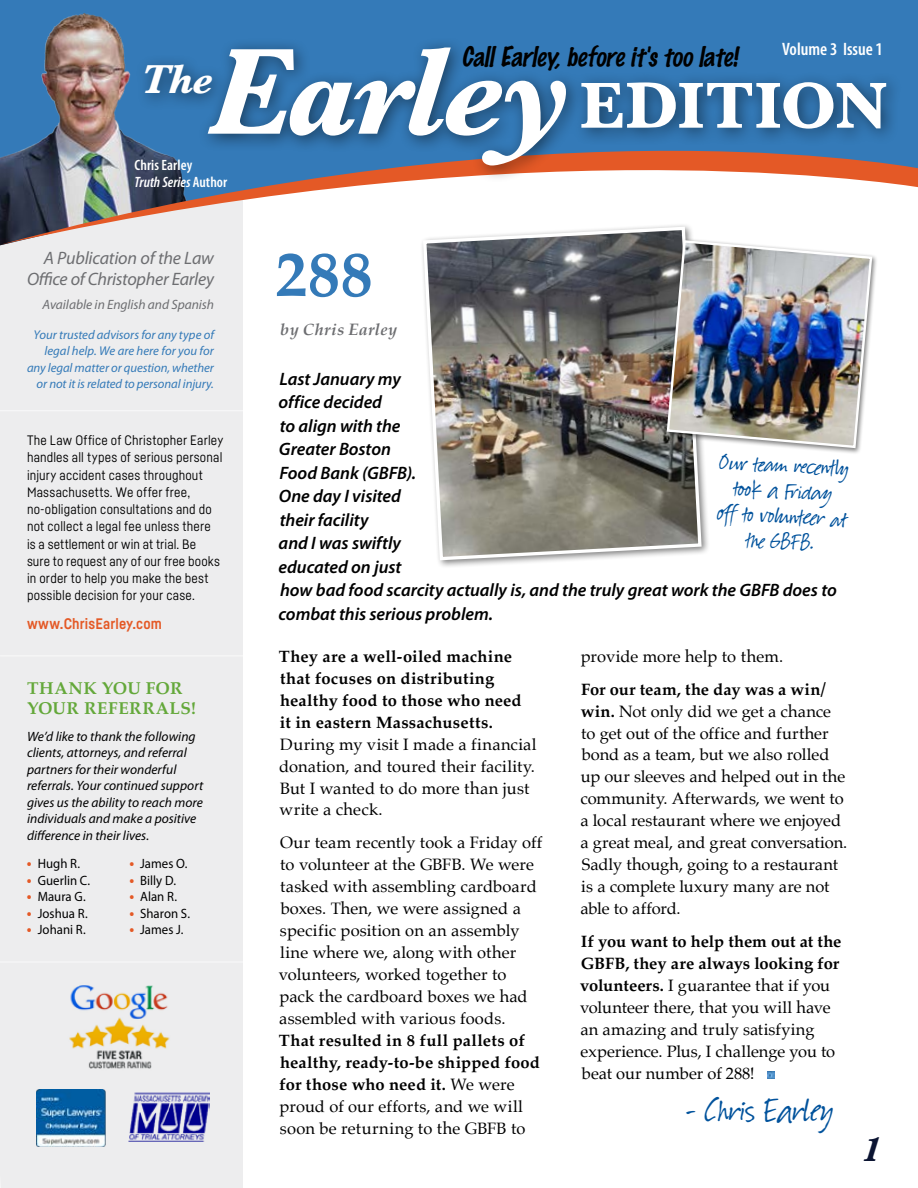
<style>
.page{position:relative;width:918px;height:1188px;background:#fff}
.page>*{position:absolute;margin:0;border:0;box-sizing:border-box;transform-origin:0 0}
.t1{font:700 67.5px "Baskerville";letter-spacing:-.01em;color:#fff}
.t2{font:700 64.5px "Palatino";color:#347ab8}
.t3{font:italic 700 42px "Baskerville";color:#fff}
.t4{font:39px "Suomi Hand Script";letter-spacing:.005em;color:#00529c}
.t5{font:italic 700 35.25px "Baskerville";color:#0b1432}
.t6{font:27px/25.5px "Suomi Hand Script";color:#00529c;text-align:center}
.t7{font:italic 100 24.75px "Marker Felt";color:#000}
.t8{font:italic 600 18px/23.4px "Myriad Pro";letter-spacing:-.005em;color:#000}
.t9{font:italic 18px/21px "Myriad Pro";letter-spacing:-.015em;color:#6d6e71;text-align:right}
.t10{font:600 condensed 18px "Myriad Pro";letter-spacing:-.005em;color:#fff}
.t11{font:700 17.25px/19.5px "Palatino";letter-spacing:.025em;color:#64a83a}
.t12{font:16.5px/21.9px "Palatino";color:#000}
.t13{font:700 16.5px/21.9px "Palatino";letter-spacing:.015em;color:#000}
.t14{font:italic 700 16.5px "Palatino";letter-spacing:.02em;color:#6d6e71}
.t15{font:600 condensed 15px/16.5px "Myriad Pro";letter-spacing:.005em;color:#fff}
.t16{font:700 15px "Fabrikat";letter-spacing:.01em;color:#e45926}
.t17{font:13.5px/17.2px "Fabrikat";letter-spacing:.01em;color:#000}
.t18{font:italic 13.5px/16.5px "Myriad Pro";color:#000}
.t19{font:13.5px "Myriad Pro";color:#000;scale:.95 1}
.t20{font:italic 13.5px "Myriad Pro";letter-spacing:-.005em;color:#6d6e71}
.t21{font:italic 12.75px/16.5px "Myriad Pro";letter-spacing:-.005em;color:#347ab8;text-align:right}
.s1{font-style:italic;font-size:127.5px}
.s2{font-style:italic}
.s3{font-weight:700;font-size:15px;color:#e45926}
.s4{font-weight:400}
.s5{font-weight:700}
</style>
<div class="page">
<div style="left:0;top:245px;width:243px;height:943px;background:#ededee"></div>
<div style="left:0;top:0;width:918px;height:93px;background:#347ab8"></div>
<hr style="left:0;top:410px;width:246px;height:1px;background:#fff">
<hr style="left:0;top:961px;width:245px;height:2px;background:#fff">
<hr style="left:0;top:655px;width:245px;height:1px;background:#fff">
<img style="left:0;top:13px;width:203px;height:80px">
<svg style="left:0;top:93px;width:918px;height:152px"></svg>
<div style="left:134px;top:36px;width:770px;height:147px;background:#000;opacity:.5"></div>
<img style="left:39px;top:961px;width:163px;height:131px">
<img style="left:128px;top:1093px;width:81px;height:48px">
<img style="left:36px;top:1089px;width:70px;height:58px">
<svg style="left:767px;top:1072px;width:8px;height:7px"></svg>
<div style="left:419px;top:223px;width:291px;height:346px;background:#000;opacity:.5"></div>
<img style="left:421px;top:225px;width:282px;height:337px">
<div style="left:664px;top:238px;width:215px;height:216px;background:#000;opacity:.5"></div>
<img style="left:665px;top:239px;width:209px;height:210px">
<p class="t10" style="left:782px;top:39px;width:102px">Volume 3 Issue 1</p>
<h3 class="t7" style="left:462px;top:37px;width:284px">CallEarley,beforeit'stoolate!</h3>
<h1 class="t1" style="left:208px;top:59px;width:682px"><span class="s1">Earley</span> EDITION</h1>
<h3 class="t3" style="left:141px;top:50px;width:73px">The</h3>
<p class="t15" style="left:135px;top:157px;width:94px">Chris Earley<br><span class="s2">Truth Series</span> Author</p>
<p class="t9" style="left:27px;top:247px;width:188px">A Publication of the Law<br>Office of Christopher Earley</p>
<p class="t20" style="left:43px;top:297px;width:173px">Available in English and Spanish</p>
<p class="t21" style="left:27px;top:326px;width:188px">Your trusted advisors for any type of legal help. We are here for you for any legal matter or question, whether or not it is related to personal injury.</p>
<p class="t17" style="left:27px;top:431px;width:198px">The Law Office of Christopher Earley handles all types of serious personal injury accident cases throughout Massachusetts. We offer free, no-obligation consultations and do not collect a legal fee unless there<br>is a settlement or win at trial. Be<br>sure to request any of our free books in order to help you make the best possible decision for your case.</p>
<p class="t16" style="left:27px;top:615px;width:136px">www.ChrisEarley.com</p>
<p class="t11" style="left:27px;top:678px;width:170px">THANK YOU FOR<br>YOUR REFERRALS!</p>
<p class="t18" style="left:27px;top:728px;width:178px">We’d like to thank the following clients, attorneys, and referral partners for their wonderful referrals. Your continued support gives us the ability to reach more individuals and make a positive difference in their lives.</p>
<p class="t19" style="left:27px;top:855px;width:58px"><span class="s3">•</span> Hugh R.</p>
<p class="t19" style="left:27px;top:872px;width:68px"><span class="s3">•</span> Guerlin C.</p>
<p class="t19" style="left:27px;top:888px;width:63px"><span class="s3">•</span> Maura G.</p>
<p class="t19" style="left:27px;top:905px;width:66px"><span class="s3">•</span> Joshua R.</p>
<p class="t19" style="left:27px;top:921px;width:63px"><span class="s3">•</span> Johani R.</p>
<p class="t19" style="left:129px;top:855px;width:63px"><span class="s3">•</span> James O.</p>
<p class="t19" style="left:129px;top:872px;width:51px"><span class="s3">•</span> Billy D.</p>
<p class="t19" style="left:129px;top:888px;width:52px"><span class="s3">•</span> Alan R.</p>
<p class="t19" style="left:129px;top:905px;width:65px"><span class="s3">•</span> Sharon S.</p>
<p class="t19" style="left:129px;top:921px;width:59px"><span class="s3">•</span> James J.</p>
<h2 class="t2" style="left:275px;top:219px;width:99px">288</h2>
<p class="t14" style="left:280px;top:315px;width:119px">by Chris Earley</p>
<p class="t8" style="left:279px;top:367px;width:560px">Last January my<br>office decided<br>to align with the<br>Greater Boston<br>Food Bank (GBFB).<br>One day I visited<br>their facility<br>and I was swiftly<br>educated on just<br>how bad food scarcity actually is, and the truly great work the GBFB does to combat this serious problem.</p>
<p class="t13" style="left:279px;top:645px;width:244px">They are a well-oiled machine that focuses on distributing healthy food to those who need it in eastern Massachusetts.</p>
<p class="t12" style="left:279px;top:733px;width:259px">During my visit I made a financial donation, and toured their facility.<br>But I wanted to do more than just write a check.</p>
<p class="t12" style="left:279px;top:832px;width:265px">Our team recently took a Friday off to volunteer at the GBFB. We were tasked with assembling cardboard boxes. Then, we were assigned a specific position on an assembly line where we, along with other volunteers, worked together to pack the cardboard boxes we had assembled with various foods.</p>
<p class="t13" style="left:279px;top:1029px;width:263px">That resulted in 8 full pallets of healthy, ready-to-be shipped food for those who need it. <span class="s4">We were proud of our efforts, and we will soon be returning to the GBFB to</span></p>
<h3 class="t6" style="left:720px;top:451px;width:129px;rotate:3deg">Our team recently took a Friday<br>off to voluntee r at the GBFB.</h3>
<p class="t12" style="left:581px;top:645px;width:204px">provide more help to them.</p>
<p class="t12" style="left:580px;top:678px;width:269px"><span class="s5">For our team, the day was a win/ win.</span> Not only did we get a chance to get out of the office and further bond as a team, but we also rolled up our sleeves and helped out in the community. Afterwards, we went to a local restaurant where we enjoyed a great meal, and great conversation.<br>Sadly though, going to a restaurant is a complete luxury many are not able to afford.</p>
<p class="t12" style="left:580px;top:930px;width:263px"><span class="s5">If you want to help them out at the<br>GBFB, they are always looking for volunteers.</span> I guarantee that if you volunteer there, that you will have an amazing and truly satisfying experience. Plus, I challenge you to beat our number of 288!</p>
<h3 class="t4" style="left:684px;top:1091px;width:150px">- Chris Earley</h3>
<h3 class="t5" style="left:862px;top:1125px;width:20px">1</h3>
</div>
